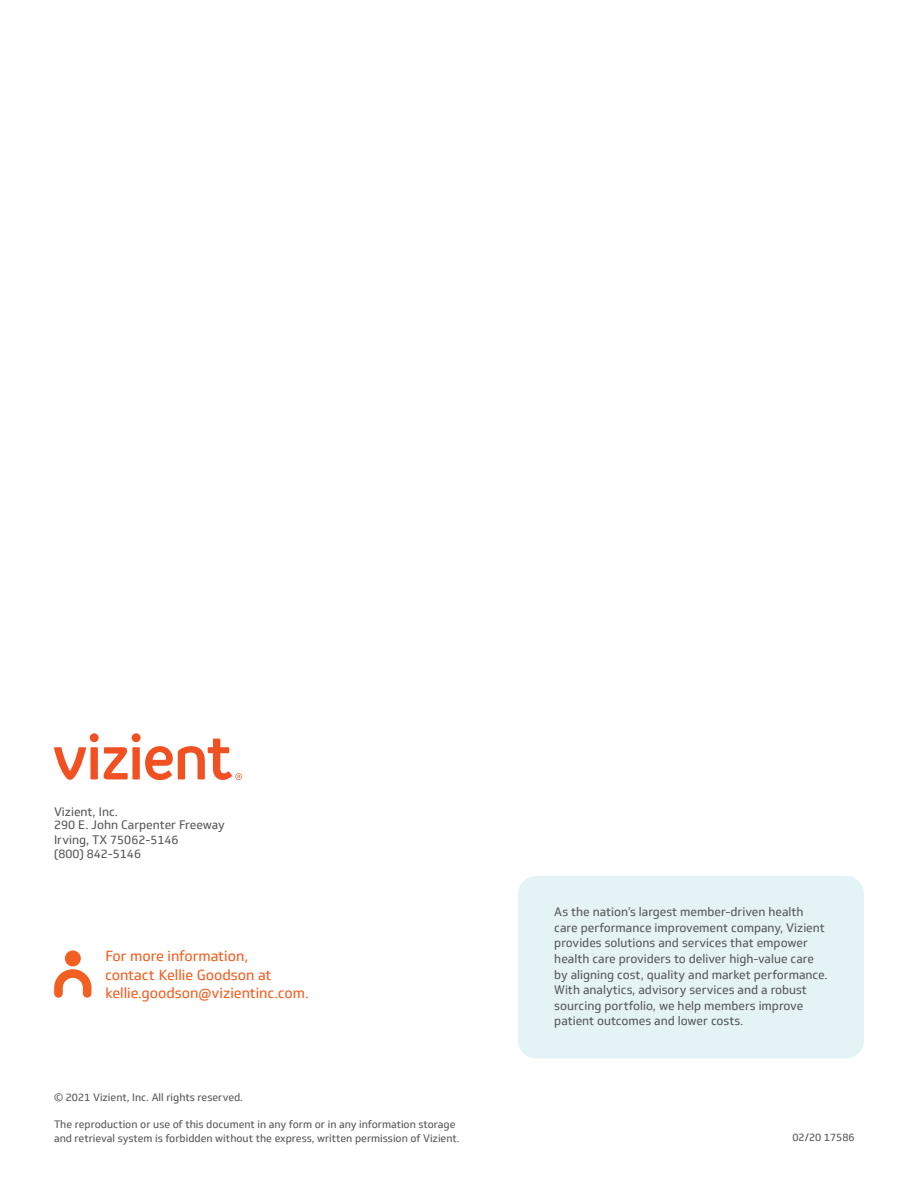
<style>
.page{position:relative;width:918px;height:1188px;background:#fff}
.page>*{position:absolute;margin:0;border:0;box-sizing:border-box;transform-origin:0 0}
.Body_9_5pt{font:14.25px/18.5px "Soleto";color:#f26021}
.Body_9_5pt-2{font:12px/15.6px "Soleto";color:#57585a}
.Address_8pt{font:12px/15px "Soleto";color:#57585a}
.Footer_7pt{font:10.5px/13.6px "Soleto";color:#57585a}
</style>
<div class="page">
<div style="left:518px;top:876px;width:346px;height:182px;background:#e4f4f6;border-radius:18px"></div>
<svg style="left:54px;top:733px;width:188px;height:47px"></svg>
<svg style="left:54px;top:950px;width:38px;height:48px"></svg>
<p class="Address_8pt" style="left:54px;top:804px;width:66px">Vizient, Inc.</p>
<p class="Address_8pt" style="left:54px;top:818px;width:172px">290 E. John Carpenter Freeway<br>Irving, TX 75062-5146</p>
<p class="Address_8pt" style="left:54px;top:846px;width:89px">(800) 842-5146</p>
<p class="Body_9_5pt" style="left:105px;top:947px;width:205px">For more information,<br>contact Kellie Goodson at kellie.goodson@vizientinc.com.</p>
<p class="Footer_7pt" style="left:54px;top:1090px;width:191px">© 2021 Vizient, Inc. All rights reserved.</p>
<p class="Footer_7pt" style="left:54px;top:1118px;width:407px">The reproduction or use of this document in any form or in any information storage and retrieval system is forbidden without the express, written permission of Vizient.</p>
<p class="Body_9_5pt-2" style="left:554px;top:904px;width:275px">As the nation’s largest member-driven health care performance improvement company, Vizient provides solutions and services that empower health care providers to deliver high-value care by aligning cost, quality and market performance.<br>With analytics, advisory services and a robust sourcing portfolio, we help members improve patient outcomes and lower costs.</p>
<p class="Footer_7pt" style="left:792px;top:1131px;width:64px">02/20 17586</p>
</div>
